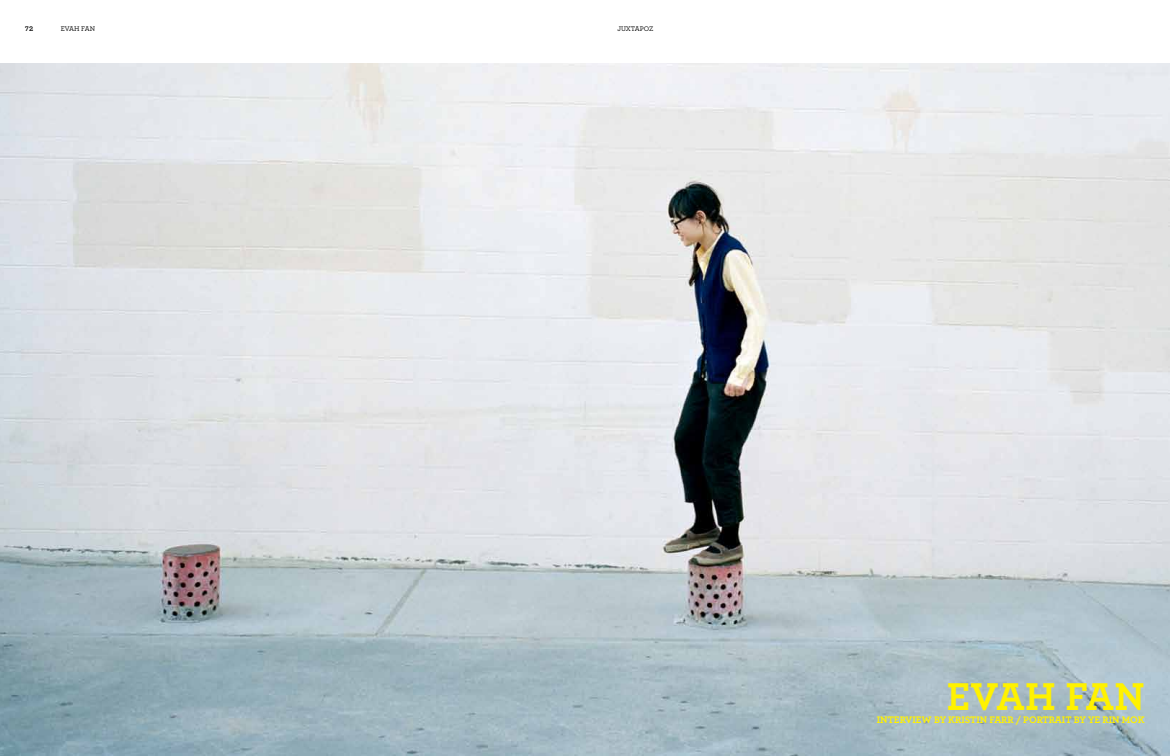
<style>
.page{position:relative;width:1170px;height:756px;background:#fff}
.page>*{position:absolute;margin:0;border:0;box-sizing:border-box;transform-origin:0 0}
.t1{font:40.7px "Archer Bold LF";color:#fff200}
.t2{font:10px "Archer Bold LF";color:#fff200}
.t3{font:7px "Archer Medium LF";letter-spacing:-.01em;color:#000}
.t4{font:7px "Archer Bold SC";color:#000}
</style>
<div class="page">
<img style="left:0;top:63px;width:1170px;height:693px">
<p class="t4" style="left:25px;top:24px;width:9px">72</p>
<p class="t3" style="left:61px;top:24px;width:36px">EVAH FAN</p>
<p class="t3" style="left:617px;top:24px;width:37px">JUXTAPOZ</p>
<h1 class="t1" style="left:947px;top:671px;width:199px">EVAH FAN</h1>
<p class="t2" style="left:877px;top:713px;width:269px">INTERVIEW BY KRISTIN FARR / PORTRAIT BY YE RIN MOK</p>
</div>
